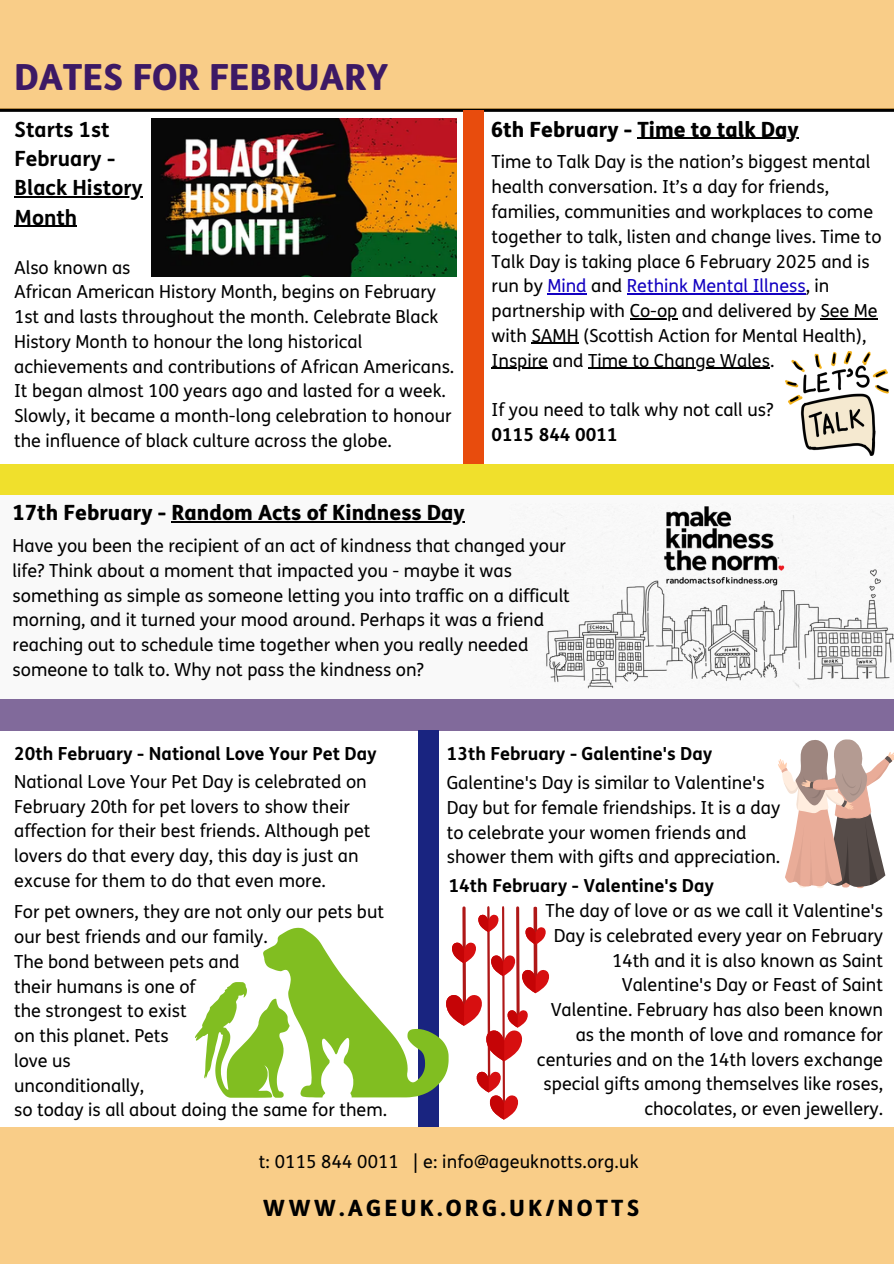
<style>
.page{position:relative;width:894px;height:1264px;background:#fff}
.page>*{position:absolute;margin:0;border:0;box-sizing:border-box;transform-origin:0 0}
.t1{font:800 36px "FS Me";color:#3d1965}
.t2{font:800 22.5px "FS Me";letter-spacing:.14em;color:#000}
.t3{font:800 21px "FS Me";color:#000}
.t4{font:700 21px/29.2px "FS Me";color:#000}
.t5{font:18px/24.8px "FS Me";color:#000}
.t6{font:700 18px "FS Me";color:#000}
.s1{color:#1300c1}
.s2{font-weight:700}
</style>
<div class="page">
<div style="left:0;top:1127px;width:893px;height:136px;background:#f9cd88"></div>
<svg style="left:0;top:108px;width:893px;height:4px"></svg>
<div style="left:463px;top:111px;width:20px;height:353px;background:#e84c0d"></div>
<div style="left:0;top:699px;width:893px;height:31px;background:#816a9b"></div>
<div style="left:0;top:464px;width:893px;height:31px;background:#f0e02c"></div>
<div style="left:0;top:0;width:893px;height:108px;background:#f9cd88"></div>
<div style="left:0;top:495px;width:893px;height:204px;background:#f9f9f9"></div>
<img style="left:546px;top:506px;width:347px;height:182px">
<img style="left:151px;top:119px;width:305px;height:157px">
<div style="left:418px;top:730px;width:21px;height:397px;background:#192480"></div>
<svg style="left:778px;top:739px;width:115px;height:150px"></svg>
<svg style="left:195px;top:906px;width:354px;height:213px"></svg>
<img style="left:785px;top:351px;width:102px;height:104px">
<hr style="left:637px;top:138px;width:161px;height:1px;background:#000">
<hr style="left:171px;top:521px;width:293px;height:1px;background:#000">
<hr style="left:547px;top:293px;width:39px;height:1px;background:#1300c1">
<hr style="left:626px;top:293px;width:179px;height:1px;background:#1300c1">
<hr style="left:629px;top:318px;width:48px;height:1px;background:#000">
<hr style="left:820px;top:318px;width:57px;height:1px;background:#000">
<hr style="left:531px;top:343px;width:47px;height:1px;background:#000">
<hr style="left:491px;top:367px;width:57px;height:2px;background:#000">
<hr style="left:588px;top:367px;width:181px;height:2px;background:#000">
<hr style="left:14px;top:196px;width:129px;height:1px;background:#000">
<hr style="left:14px;top:226px;width:63px;height:1px;background:#000">
<p class="t1" style="left:14px;top:54px;width:375px">DATES FOR FEBRUARY</p>
<p class="t4" style="left:14px;top:115px;width:102px">Starts 1st<br>February -</p>
<p class="t4" style="left:14px;top:174px;width:130px">Black History<br>Month</p>
<h4 class="t5" style="left:14px;top:255px;width:118px">Also known as</h4>
<h4 class="t5" style="left:14px;top:280px;width:441px">African American History Month, begins on February 1st and lasts throughout the month. Celebrate Black History Month to honour the long historical achievements and contributions of African Americans.<br>It began almost 100 years ago and lasted for a week.<br>Slowly, it became a month-long celebration to honour the influence of black culture across the globe.</h4>
<p class="t3" style="left:13px;top:499px;width:453px">17th February - Random Acts of Kindness Day</p>
<p class="t3" style="left:491px;top:116px;width:309px">6th February - Time to talk Day</p>
<p class="t5" style="left:491px;top:150px;width:391px">Time to Talk Day is the nation’s biggest mental health conversation. It’s a day for friends, families, communities and workplaces to come together to talk, listen and change lives. Time to Talk Day is taking place 6 February 2025 and is run by <span class="s1">Mind</span> and <span class="s1">Rethink Mental Illness</span>, in partnership with Co-op and delivered by See Me</p>
<p class="t5" style="left:491px;top:323px;width:376px">with SAMH (Scottish Action for Mental Health),</p>
<h3 class="t5" style="left:491px;top:348px;width:284px">Inspire and Time to Change Wales.</h3>
<p class="t5" style="left:491px;top:398px;width:283px">If you need to talk why not call us?<br><span class="s2">0115 844 0011</span></p>
<h1 class="t5" style="left:13px;top:534px;width:558px">Have you been the recipient of an act of kindness that changed your life? Think about a moment that impacted you - maybe it was something as simple as someone letting you into traffic on a difficult morning, and it turned your mood around. Perhaps it was a friend reaching out to schedule time together when you really needed someone to talk to. Why not pass the kindness on?</h1>
<h4 class="t6" style="left:14px;top:743px;width:364px">20th February - National Love Your Pet Day</h4>
<p class="t6" style="left:446px;top:743px;width:267px">13th February - Galentine's Day</p>
<p class="t5" style="left:14px;top:769px;width:358px">National Love Your Pet Day is celebrated on February 20th for pet lovers to show their affection for their best friends. Although pet lovers do that every day, this day is just an excuse for them to do that even more.</p>
<p class="t5" style="left:446px;top:770px;width:335px">Galentine's Day is similar to Valentine's Day but for female friendships. It is a day to celebrate your women friends and shower them with gifts and appreciation.</p>
<p class="t6" style="left:448px;top:875px;width:267px">14th February - Valentine's Day</p>
<p class="t5" style="left:14px;top:900px;width:371px">For pet owners, they are not only our pets but our best friends and our family.</p>
<p class="t5" style="left:14px;top:949px;width:227px">The bond between pets and</p>
<p class="t5" style="left:14px;top:974px;width:183px">their humans is one of</p>
<p class="t5" style="left:14px;top:999px;width:174px">the strongest to exist</p>
<p class="t5" style="left:14px;top:1023px;width:156px">on this planet. Pets</p>
<p class="t5" style="left:14px;top:1048px;width:58px">love us</p>
<p class="t5" style="left:14px;top:1073px;width:131px">unconditionally,</p>
<p class="t5" style="left:14px;top:1098px;width:374px">so today is all about doing the same for them.</p>
<p class="t5" style="left:537px;top:898px;width:347px;text-align:right">The day of love or as we call it Valentine's Day is celebrated every year on February 14th and it is also known as Saint Valentine's Day or Feast of Saint Valentine. February has also been known as the month of love and romance for centuries and on the 14th lovers exchange special gifts among themselves like roses, chocolates, or even jewellery.</p>
<p class="t5" style="left:259px;top:1150px;width:381px">t: 0115 844 0011 | e: info@ageuknotts.org.uk</p>
<h3 class="t2" style="left:263px;top:1193px;width:378px">WWW.AGEUK.ORG.UK/NOTTS</h3>
</div>
